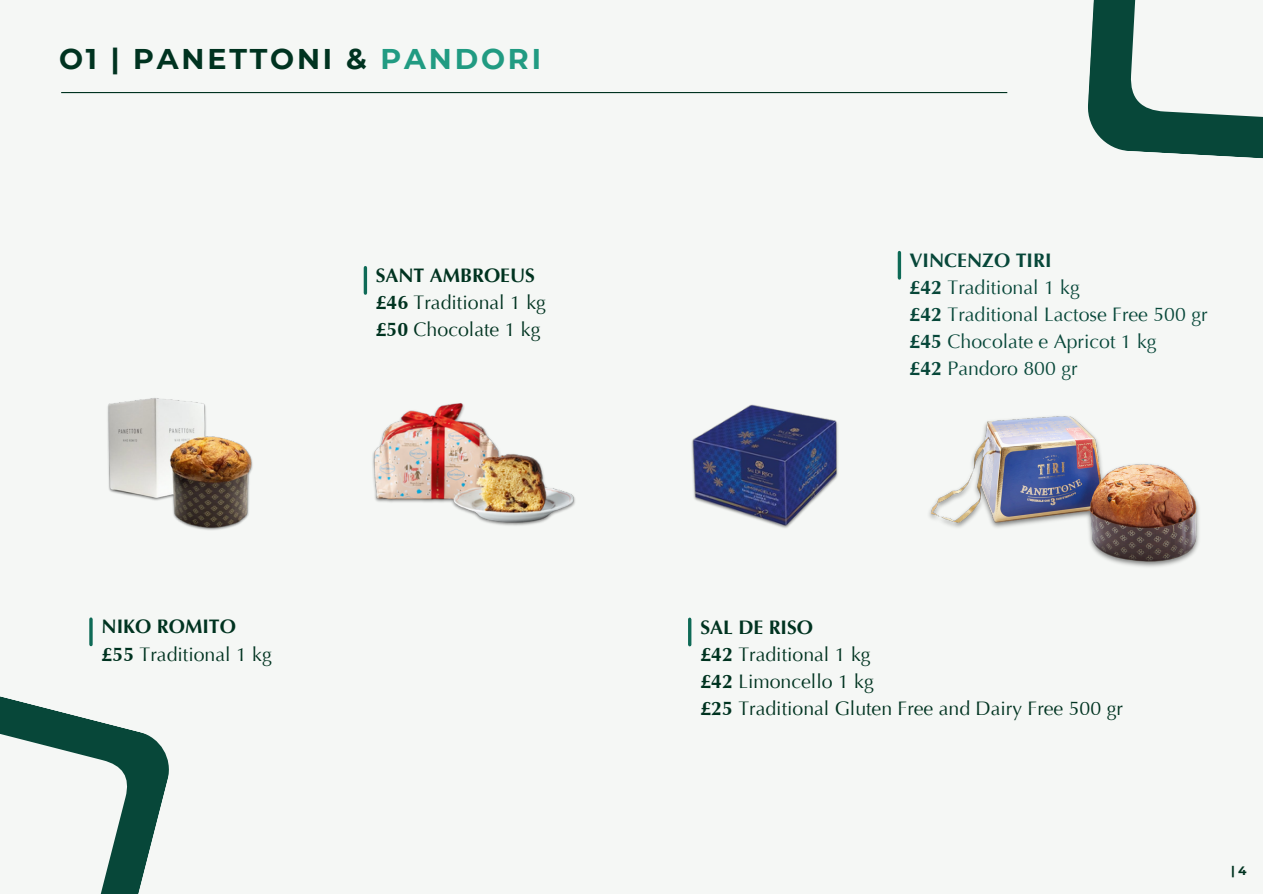
<style>
.page{position:relative;width:1263px;height:894px;background:#fff}
.page>*{position:absolute;margin:0;border:0;box-sizing:border-box;transform-origin:0 0}
.t1{font:700 28.5px "Montserrat";letter-spacing:.1em;color:#003320}
.t2{font:19.5px/27px "Optima LT Pro";color:#003320}
.t3{font:19.5px/27px "Optima LT Pro";color:#074739}
.t4{font:700 12.15px "Montserrat";color:#003320}
.s1{color:#219b82}
.s2{font-weight:700}
</style>
<div class="page">
<div style="left:0;top:0;width:1262px;height:893px;background:#f5f7f5"></div>
<svg style="left:89px;top:619px;width:4px;height:25px"></svg>
<hr style="left:364px;top:267px;width:3px;height:26px;background:#0e6a56">
<hr style="left:688px;top:619px;width:3px;height:25px;background:#0e6a56">
<img style="left:107px;top:398px;width:146px;height:132px">
<img style="left:691px;top:404px;width:147px;height:124px">
<img style="left:372px;top:403px;width:203px;height:123px">
<svg style="left:1088px;top:0;width:175px;height:159px"></svg>
<svg style="left:0;top:696px;width:169px;height:197px"></svg>
<hr style="left:61px;top:92px;width:946px;height:1px;background:#003320">
<img style="left:919px;top:361px;width:316px;height:236px;border-radius:19px">
<hr style="left:898px;top:252px;width:3px;height:26px;background:#0e6a56">
<p class="t1" style="left:59px;top:41px;width:483px">O1 | PANETTONI &amp; <span class="s1">PANDORI</span></p>
<p class="t2" style="left:376px;top:264px;width:172px"><span class="s2">SANT AMBROEUS £46</span> Traditional 1 kg <span class="s2">£50</span> Chocolate 1 kg</p>
<p class="t3" style="left:910px;top:249px;width:299px"><span class="s2">VINCENZO TIRI<br>£42</span> Traditional 1 kg<br><span class="s2">£42</span> Traditional Lactose Free 500 gr <span class="s2">£45</span> Chocolate e Apricot 1 kg<br><span class="s2">£42</span> Pandoro 800 gr</p>
<p class="t2" style="left:102px;top:615px;width:172px"><span class="s2">NIKO ROMITO £55</span> Traditional 1 kg</p>
<p class="t2" style="left:700px;top:615px;width:424px"><span class="s2">SAL DE RISO<br>£42</span> Traditional 1 kg<br><span class="s2">£42</span> Limoncello 1 kg<br><span class="s2">£25</span> Traditional Gluten Free and Dairy Free 500 gr</p>
<h2 class="t4" style="left:1231px;top:863px;width:17px">| 4</h2>
</div>
